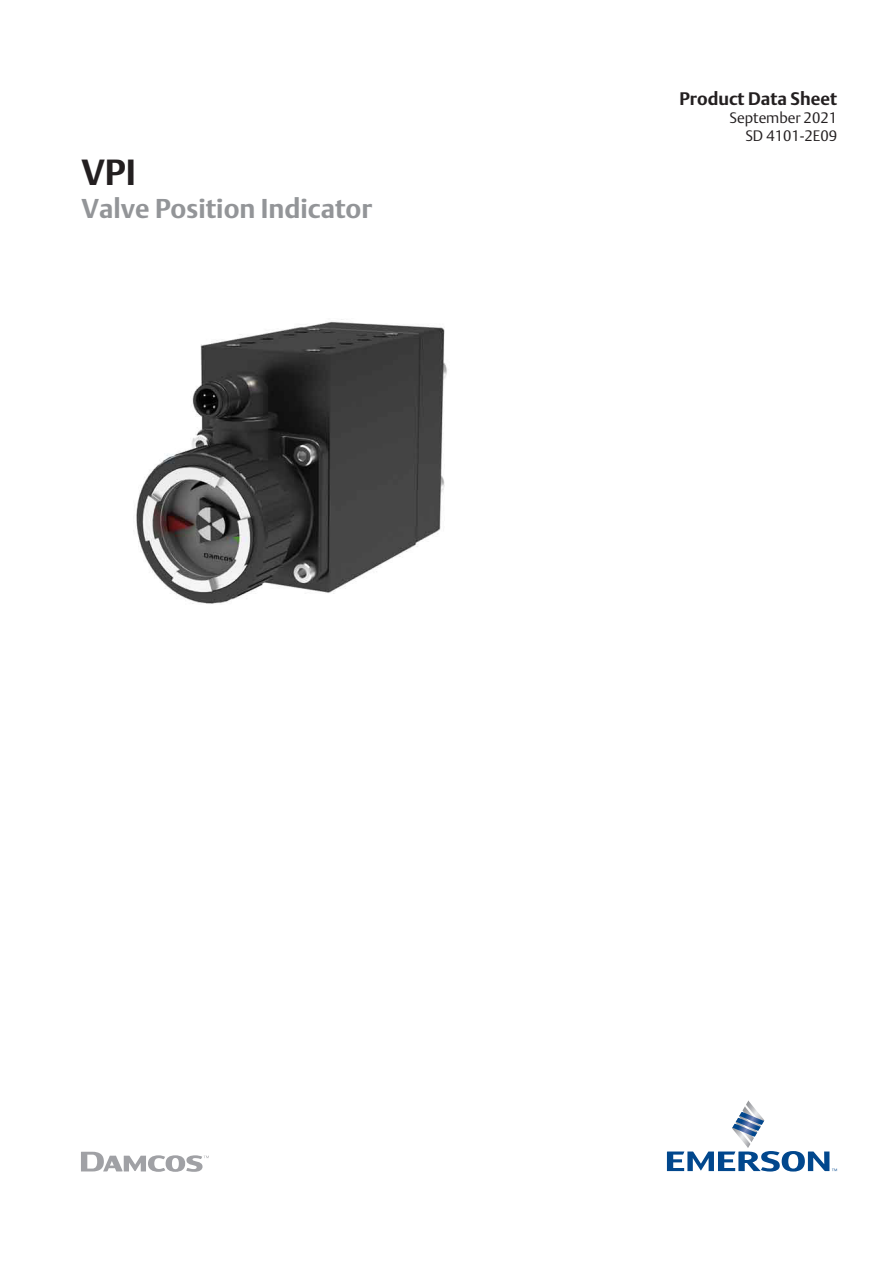
<style>
.page{position:relative;width:893px;height:1263px;background:#fff}
.page>*{position:absolute;margin:0;border:0;box-sizing:border-box;transform-origin:0 0}
.t1{font:700 36px "DTL Argo T";color:#231f20}
.Subhead{font:700 27px "DTL Argo T";color:#939598}
.t2{font:700 18px "DTL Argo T";color:#231f20}
.t3{font:15px/18px "DTL Argo T Light";color:#231f20;text-align:right}
</style>
<div class="page">
<svg style="left:81px;top:1152px;width:128px;height:20px"></svg>
<svg style="left:667px;top:1100px;width:170px;height:71px"></svg>
<img style="left:136px;top:319px;width:311px;height:285px">
<p class="t1" style="left:82px;top:151px;width:56px">VPI</p>
<p class="Subhead" style="left:82px;top:192px;width:292px">Valve Position Indicator</p>
<p class="t2" style="left:679px;top:88px;width:159px">Product Data Sheet</p>
<p class="t3" style="left:730px;top:109px;width:109px">September 2021<br>SD 4101-2E09</p>
</div>
